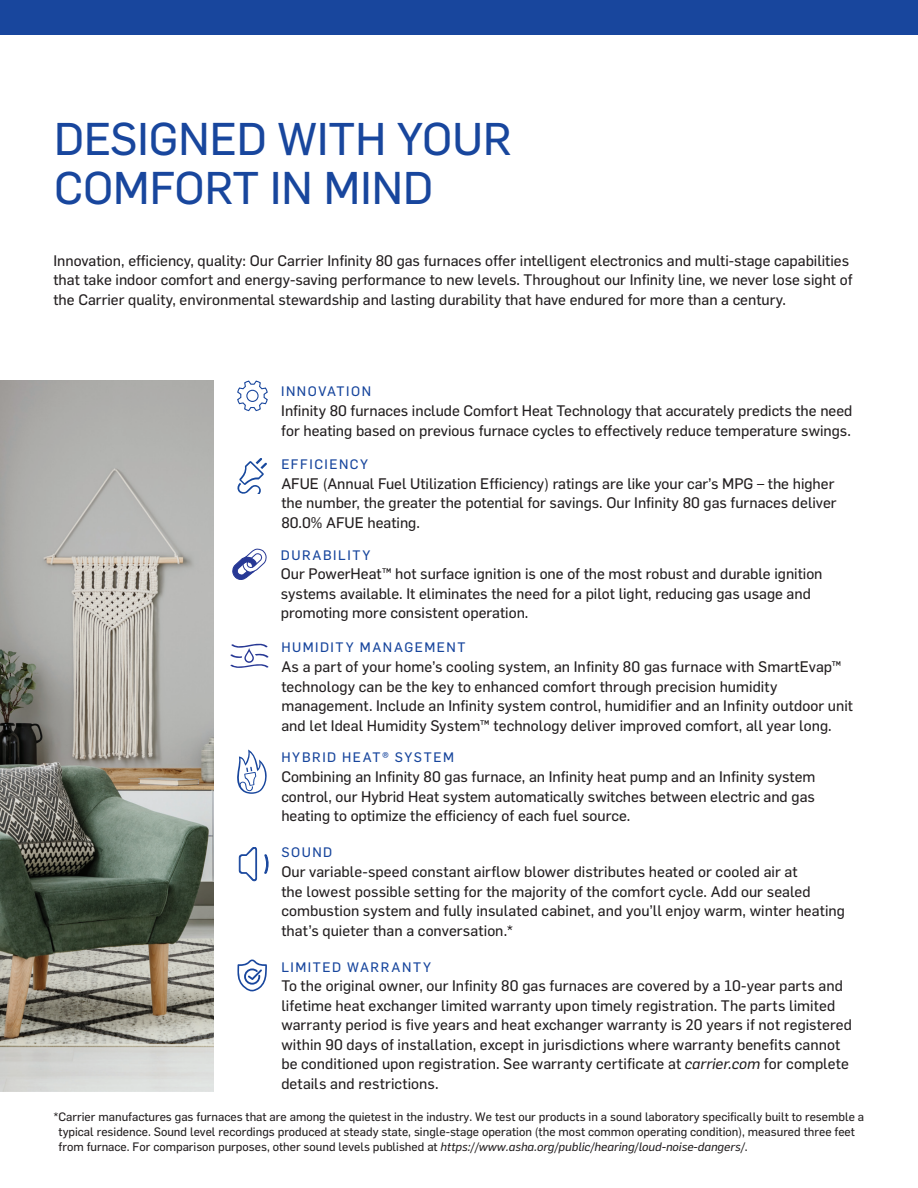
<style>
.page{position:relative;width:918px;height:1188px;background:#fff}
.page>*{position:absolute;margin:0;border:0;box-sizing:border-box;transform-origin:0 0}
.t1{font:45px "Flama Basic";color:#18469d}
.t2{font:15px/19.5px "Flama Basic";color:#231f20}
.t3{font:13.5px "Flama Basic";letter-spacing:.11em;color:#18469d}
.t4{font:12px/15px "Flama Basic";color:#231f20}
.s1{font-style:italic}
</style>
<div class="page">
<div style="left:0;top:0;width:918px;height:35px;background:#18469d"></div>
<img style="left:0;top:380px;width:213px;height:712px">
<svg style="left:230px;top:644px;width:38px;height:24px"></svg>
<svg style="left:264px;top:854px;width:4px;height:20px"></svg>
<svg style="left:239px;top:847px;width:18px;height:34px"></svg>
<svg style="left:237px;top:960px;width:30px;height:31px"></svg>
<svg style="left:237px;top:458px;width:30px;height:36px"></svg>
<svg style="left:237px;top:749px;width:30px;height:45px"></svg>
<svg style="left:237px;top:380px;width:31px;height:32px"></svg>
<svg style="left:232px;top:549px;width:35px;height:31px"></svg>
<p class="t1" style="left:54px;top:107px;width:459px">DESIGNED WITH YOUR</p>
<p class="t1" style="left:54px;top:157px;width:381px">COMFORT IN MIND</p>
<p class="t2" style="left:53px;top:250px;width:801px">Innovation, efficiency, quality: Our Carrier Infinity 80 gas furnaces offer intelligent electronics and multi-stage capabilities that take indoor comfort and energy-saving performance to new levels. Throughout our Infinity line, we never lose sight of the Carrier quality, environmental stewardship and lasting durability that have endured for more than a century.</p>
<p class="t3" style="left:281px;top:382px;width:91px">INNOVATION</p>
<p class="t2" style="left:281px;top:400px;width:573px">Infinity 80 furnaces include Comfort Heat Technology that accurately predicts the need for heating based on previous furnace cycles to effectively reduce temperature swings.</p>
<p class="t3" style="left:281px;top:454px;width:88px">EFFICIENCY</p>
<p class="t2" style="left:281px;top:473px;width:557px">AFUE (Annual Fuel Utilization Efficiency) ratings are like your car’s MPG – the higher the number, the greater the potential for savings. Our Infinity 80 gas furnaces deliver<br>80.0% AFUE heating.</p>
<p class="t3" style="left:281px;top:545px;width:91px">DURABILITY</p>
<p class="t2" style="left:281px;top:563px;width:543px">Our PowerHeat™ hot surface ignition is one of the most robust and durable ignition systems available. It eliminates the need for a pilot light, reducing gas usage and promoting more consistent operation.</p>
<p class="t3" style="left:281px;top:638px;width:186px">HUMIDITY MANAGEMENT</p>
<p class="t2" style="left:281px;top:656px;width:573px">As a part of your home’s cooling system, an Infinity 80 gas furnace with SmartEvap™ technology can be the key to enhanced comfort through precision humidity management. Include an Infinity system control, humidifier and an Infinity outdoor unit and let Ideal Humidity System™ technology deliver improved comfort, all year long.</p>
<p class="t2" style="left:281px;top:766px;width:536px;text-align:justify">Combining an Infinity 80 gas furnace, an Infinity heat pump and an Infinity system control, our Hybrid Heat system automatically switches between electric and gas heating to optimize the efficiency of each fuel source.</p>
<p class="t3" style="left:281px;top:748px;width:174px">HYBRID HEAT® SYSTEM</p>
<p class="t3" style="left:281px;top:843px;width:52px">SOUND</p>
<p class="t2" style="left:281px;top:861px;width:565px">Our variable-speed constant airflow blower distributes heated or cooled air at<br>the lowest possible setting for the majority of the comfort cycle. Add our sealed combustion system and fully insulated cabinet, and you’ll enjoy warm, winter heating that’s quieter than a conversation.*</p>
<p class="t3" style="left:281px;top:957px;width:151px">LIMITED WARRANTY</p>
<p class="t2" style="left:281px;top:975px;width:572px">To the original owner, our Infinity 80 gas furnaces are covered by a 10-year parts and lifetime heat exchanger limited warranty upon timely registration. The parts limited warranty period is five years and heat exchanger warranty is 20 years if not registered within 90 days of installation, except in jurisdictions where warranty benefits cannot be conditioned upon registration. See warranty certificate at <span class="s1">carrier.com</span> for complete details and restrictions.</p>
<p class="t4" style="left:59px;top:1108px;width:807px;text-indent:-5px">*Carrier manufactures gas furnaces that are among the quietest in the industry. We test our products in a sound laboratory specifically built to resemble a typical residence. Sound level recordings produced at steady state, single-stage operation (the most common operating condition), measured three feet from furnace. For comparison purposes, other sound levels published at <span class="s1">https://www.asha.org/public/hearing/loud-noise-dangers/</span>.</p>
</div>
